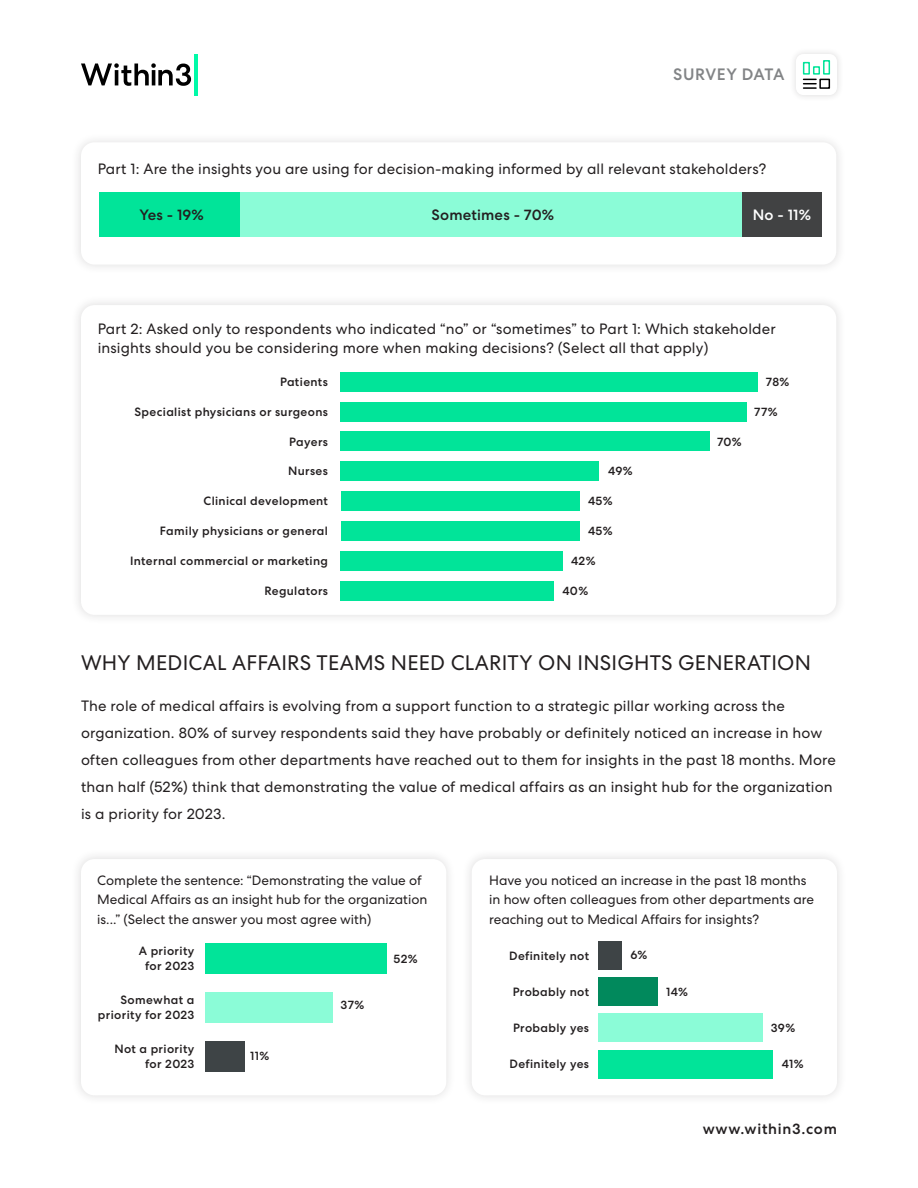
<style>
.page{position:relative;width:918px;height:1188px;background:#fff}
.page>*{position:absolute;margin:0;border:0;box-sizing:border-box;transform-origin:0 0}
.Headlines{font:21px "Centra No 2";letter-spacing:.01em;color:#231f20}
.t1{font:500 16.5px "Centra No 2";letter-spacing:.025em;color:#828486}
.Body_Copy{font:15px/27px "Centra No 2";letter-spacing:.01em;color:#231f20}
.Body_Copy-2{font:500 15px "Centra No 2";letter-spacing:.02em;color:#231f20}
.Body_Copy-3{font:500 15px "Centra No 2";letter-spacing:.05em;color:#231f20}
.Body_Copy-4{font:500 15px "Centra No 2";color:#fff}
.Body_Copy-5{font:13.5px/19.5px "Centra No 2";color:#231f20}
.Body_Copy-6{font:500 12px/15px "Centra No 2";letter-spacing:.03em;color:#231f20;text-align:right}
</style>
<div class="page">
<hr style="left:194px;top:54px;width:4px;height:41px;background:#00faa8">
<svg style="left:81px;top:63px;width:110px;height:23px"></svg>
<div style="left:789px;top:47px;width:55px;height:55px;background:#f9f9f9"></div>
<div style="left:796px;top:54px;width:41px;height:41px;background:#fff;border-radius:8px"></div>
<svg style="left:802px;top:60px;width:29px;height:29px"></svg>
<div style="left:819px;top:79px;width:11px;height:10px;border:2px solid #000"></div>
<div style="left:71px;top:132px;width:776px;height:143px;background:#fafafa"></div>
<div style="left:81px;top:142px;width:755px;height:123px;background:#fff;border-radius:14px"></div>
<div style="left:71px;top:295px;width:776px;height:330px;background:#f8f8f8"></div>
<div style="left:81px;top:305px;width:755px;height:310px;background:#fff;border-radius:14px"></div>
<div style="left:100px;top:193px;width:140px;height:44px;background:#01e499"></div>
<div style="left:742px;top:193px;width:80px;height:44px;background:#414243"></div>
<div style="left:240px;top:193px;width:502px;height:44px;background:#8bfcd7"></div>
<div style="left:341px;top:372px;width:417px;height:20px;background:#01e499"></div>
<div style="left:341px;top:402px;width:406px;height:20px;background:#01e499"></div>
<div style="left:341px;top:432px;width:369px;height:19px;background:#01e499"></div>
<div style="left:341px;top:461px;width:258px;height:20px;background:#01e499"></div>
<div style="left:341px;top:491px;width:238px;height:20px;background:#01e499"></div>
<div style="left:341px;top:521px;width:238px;height:20px;background:#01e499"></div>
<div style="left:341px;top:551px;width:222px;height:20px;background:#01e499"></div>
<div style="left:341px;top:581px;width:213px;height:19px;background:#01e499"></div>
<div style="left:462px;top:849px;width:385px;height:257px;background:#f8f8f8"></div>
<div style="left:472px;top:859px;width:365px;height:236px;background:#fff;border-radius:14px"></div>
<div style="left:71px;top:849px;width:386px;height:257px;background:#f9f9f9"></div>
<div style="left:81px;top:859px;width:365px;height:236px;background:#fff;border-radius:14px"></div>
<div style="left:206px;top:1041px;width:39px;height:31px;background:#3e4446"></div>
<div style="left:206px;top:992px;width:127px;height:31px;background:#8bfcd7"></div>
<div style="left:206px;top:943px;width:181px;height:31px;background:#01e499"></div>
<div style="left:598px;top:1014px;width:164px;height:28px;background:#8bfcd7"></div>
<div style="left:598px;top:1050px;width:174px;height:28px;background:#01e499"></div>
<div style="left:598px;top:978px;width:59px;height:28px;background:#01895c"></div>
<div style="left:598px;top:942px;width:24px;height:28px;background:#3e4446"></div>
<p class="t1" style="left:673px;top:65px;width:113px">SURVEY DATA</p>
<p class="Body_Copy" style="left:98px;top:156px;width:670px">Part 1: Are the insights you are using for decision-making informed by all relevant stakeholders?</p>
<p class="Body_Copy-2" style="left:139px;top:206px;width:66px">Yes - 19%</p>
<p class="Body_Copy-2" style="left:432px;top:206px;width:124px">Sometimes - 70%</p>
<p class="Body_Copy-4" style="left:753px;top:206px;width:60px">No - 11%</p>
<p class="Body_Copy" style="left:98px;top:319px;width:680px;line-height:19.5px">Part 2: Asked only to respondents who indicated “no” or “sometimes” to Part 1: Which stakeholder insights should you be considering more when making decisions? (Select all that apply)</p>
<p class="Body_Copy-6" style="left:280px;top:375px;width:50px">Patients</p>
<p class="Body_Copy-6" style="left:135px;top:404px;width:195px">Specialist physicians or surgeons</p>
<p class="Body_Copy-6" style="left:289px;top:434px;width:40px">Payers</p>
<p class="Body_Copy-6" style="left:288px;top:464px;width:41px">Nurses</p>
<p class="Body_Copy-6" style="left:204px;top:494px;width:126px">Clinical development</p>
<p class="Body_Copy-6" style="left:160px;top:524px;width:170px">Family physicians or general</p>
<p class="Body_Copy-6" style="left:130px;top:553px;width:199px">Internal commercial or marketing</p>
<p class="Body_Copy-6" style="left:265px;top:583px;width:65px">Regulators</p>
<p class="Body_Copy-6" style="left:608px;top:464px;width:26px">49%</p>
<p class="Body_Copy-6" style="left:588px;top:494px;width:26px">45%</p>
<p class="Body_Copy-6" style="left:588px;top:524px;width:26px">45%</p>
<p class="Body_Copy-6" style="left:571px;top:553px;width:26px">42%</p>
<p class="Body_Copy-6" style="left:562px;top:583px;width:27px">40%</p>
<p class="Body_Copy-6" style="left:717px;top:434px;width:26px">70%</p>
<p class="Body_Copy-6" style="left:766px;top:375px;width:25px">78%</p>
<p class="Body_Copy-6" style="left:754px;top:404px;width:25px">77%</p>
<p class="Headlines" style="left:81px;top:651px;width:732px">WHY MEDICAL AFFAIRS TEAMS NEED CLARITY ON INSIGHTS GENERATION</p>
<p class="Body_Copy" style="left:81px;top:692px;width:756px">The role of medical affairs is evolving from a support function to a strategic pillar working across the organization. 80% of survey respondents said they have probably or definitely noticed an increase in how often colleagues from other departments have reached out to them for insights in the past 18 months. More than half (52%) think that demonstrating the value of medical affairs as an insight hub for the organization is a priority for 2023.</p>
<p class="Body_Copy-5" style="left:97px;top:871px;width:332px">Complete the sentence: “Demonstrating the value of<br>Medical Affairs as an insight hub for the organization is...” (Select the answer you most agree with)</p>
<p class="Body_Copy-5" style="left:489px;top:871px;width:326px">Have you noticed an increase in the past 18 months in how often colleagues from other departments are reaching out to Medical Affairs for insights?</p>
<p class="Body_Copy-6" style="left:139px;top:944px;width:57px;text-align:center">A priority for 2023</p>
<p class="Body_Copy-6" style="left:509px;top:948px;width:81px">Definitely not</p>
<p class="Body_Copy-6" style="left:394px;top:951px;width:26px">52%</p>
<p class="Body_Copy-6" style="left:630px;top:948px;width:19px">6%</p>
<p class="Body_Copy-6" style="left:98px;top:992px;width:98px">Somewhat a priority for 2023</p>
<p class="Body_Copy-6" style="left:114px;top:1041px;width:81px">Not a priority for 2023</p>
<p class="Body_Copy-6" style="left:250px;top:1049px;width:21px">11%</p>
<p class="Body_Copy-6" style="left:341px;top:998px;width:25px">37%</p>
<p class="Body_Copy-6" style="left:513px;top:984px;width:78px">Probably not</p>
<p class="Body_Copy-6" style="left:513px;top:1021px;width:78px">Probably yes</p>
<p class="Body_Copy-6" style="left:509px;top:1057px;width:81px">Definitely yes</p>
<p class="Body_Copy-6" style="left:666px;top:984px;width:23px">14%</p>
<p class="Body_Copy-6" style="left:771px;top:1021px;width:26px">39%</p>
<p class="Body_Copy-6" style="left:782px;top:1057px;width:23px">41%</p>
<p class="Body_Copy-3" style="left:703px;top:1120px;width:136px">www.within3.com</p>
</div>
